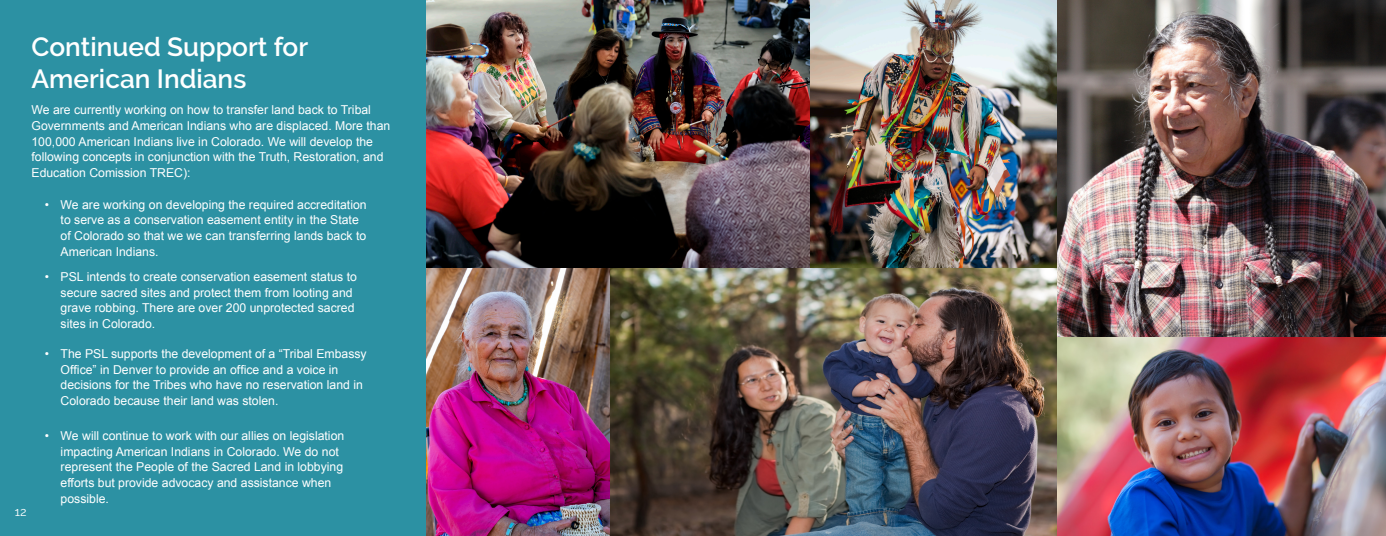
<style>
.page{position:relative;width:1386px;height:536px;background:#fff}
.page>*{position:absolute;margin:0;border:0;box-sizing:border-box;transform-origin:0 0}
.Heading{font:600 26.25px/31.5px "Raleway";color:#fff}
.t1{font:12.25px/15.8px "Arial";color:#fff}
.t2{font:12.25px "Raleway";color:#fff}
</style>
<div class="page">
<div style="left:0;top:0;width:426px;height:536px;background:#2c91a3"></div>
<img style="left:426px;top:0;width:385px;height:268px">
<img style="left:426px;top:268px;width:185px;height:268px">
<img style="left:1056px;top:0;width:330px;height:536px">
<img style="left:611px;top:268px;width:445px;height:268px">
<img style="left:811px;top:0;width:245px;height:268px">
<p class="Heading" style="left:32px;top:31px;width:278px">Continued Support for<br>American Indians</p>
<p class="t1" style="left:32px;top:102px;width:360px">We are currently working on how to transfer land back to Tribal Governments and American Indians who are displaced. More than 100,000 American Indians live in Colorado. We will develop the following concepts in conjunction with the Truth, Restoration, and Education Comission TREC):</p>
<p class="t1" style="left:61px;top:196px;width:308px;text-indent:-16px">• We are working on developing the required accreditation to serve as a conservation easement entity in the State of Colorado so that we we can transferring lands back to American Indians.</p>
<p class="t1" style="left:61px;top:268px;width:298px;text-indent:-16px">• PSL intends to create conservation easement status to secure sacred sites and protect them from looting and grave robbing. There are over 200 unprotected sacred sites in Colorado.</p>
<p class="t1" style="left:61px;top:345px;width:308px;text-indent:-16px">• The PSL supports the development of a “Tribal Embassy Office” in Denver to provide an office and a voice in decisions for the Tribes who have no reservation land in Colorado because their land was stolen.</p>
<p class="t2" style="left:15px;top:504px;width:13px">12</p>
<p class="t1" style="left:61px;top:427px;width:285px;text-indent:-16px">• We will continue to work with our allies on legislation impacting American Indians in Colorado. We do not represent the People of the Sacred Land in lobbying efforts but provide advocacy and assistance when possible.</p>
</div>
